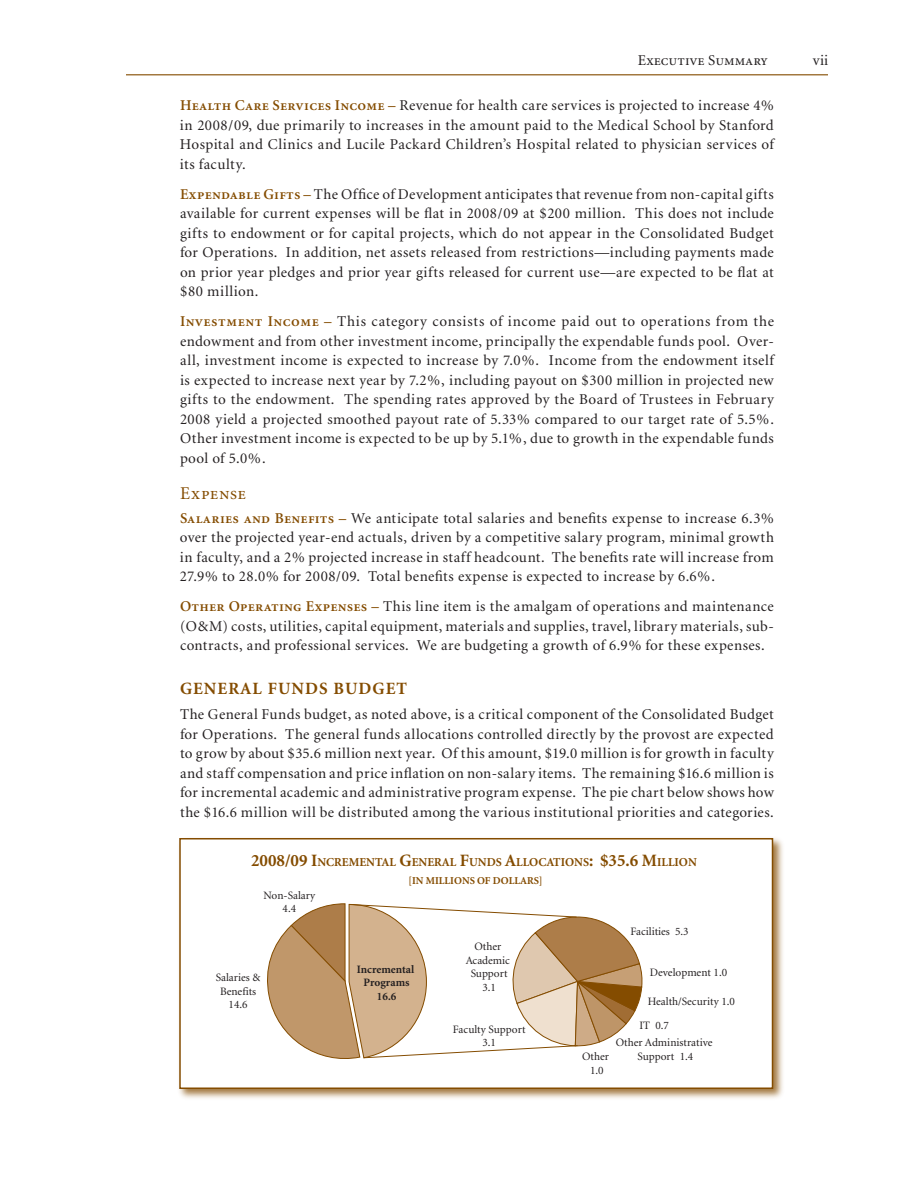
<style>
.page{position:relative;width:918px;height:1188px;background:#fff}
.page>*{position:absolute;margin:0;border:0;box-sizing:border-box;transform-origin:0 0}
.Subhead_2N{font:18px "Minion Regular SC";letter-spacing:.025em;color:#844c00}
.Subhead_1_no_ruleN{font:700 17.25px "Minion";color:#844c00}
.Body_text{font:15px/19.5px "Minion";letter-spacing:.025em;color:#231f20;text-align:justify}
.t1{font:15px "Minion Regular SC";color:#231f20}
.t2{font:700 12.15px "Minion";color:#844c00}
.t3{font:11.25px/13.6px "Minion";color:#231f20;text-align:center}
.t4{font:700 11.25px/13.6px "Minion";color:#231f20;text-align:center}
.t5{font:700 10.5px "Minion";color:#844c00}
.s1{font-family:"Minion Semibold SC";color:#844c00}
.s2{font-size:17.4px}
</style>
<div class="page">
<hr style="left:126px;top:74px;width:702px;height:1px;background:#844c00">
<div style="left:176px;top:835px;width:609px;height:266px;background:#844c00;opacity:.75"></div>
<div style="left:180px;top:839px;width:592px;height:249px;background:#fff"></div>
<div style="left:179px;top:838px;width:594px;height:251px;border:2px solid #844c00"></div>
<svg style="left:267px;top:903px;width:376px;height:156px"></svg>
<p class="t1" style="left:638px;top:53px;width:132px">Executive Summary</p>
<p class="Body_text" style="left:813px;top:51px;width:17px">vii</p>
<p class="Body_text" style="left:180px;top:96px;width:596px"><span class="s1">Health Care Services Income –</span> Revenue for health care services is projected to increase 4% in 2008/09, due primarily to increases in the amount paid to the Medical School by Stanford Hospital and Clinics and Lucile Packard Children’s Hospital related to physician services of its faculty.</p>
<p class="Body_text" style="left:180px;top:185px;width:595px"><span class="s1">Expendable Gifts –</span> The Office of Development anticipates that revenue from non-capital gifts available for current expenses will be flat in 2008/09 at $200 million. This does not include gifts to endowment or for capital projects, which do not appear in the Consolidated Budget for Operations. In addition, net assets released from restrictions—including payments made on prior year pledges and prior year gifts released for current use—are expected to be flat at $80 million.</p>
<p class="Body_text" style="left:180px;top:312px;width:596px"><span class="s1">Investment Income –</span> This category consists of income paid out to operations from the endowment and from other investment income, principally the expendable funds pool. Over&shy;all, investment income is expected to increase by 7.0%. Income from the endowment itself is expected to increase next year by 7.2%, including payout on $300 million in projected new gifts to the endowment. The spending rates approved by the Board of Trustees in February 2008 yield a projected smoothed payout rate of 5.33% compared to our target rate of 5.5%.<br>Other investment income is expected to be up by 5.1%, due to growth in the expendable funds pool of 5.0%.</p>
<p class="Subhead_2N" style="left:180px;top:484px;width:68px">Expense</p>
<p class="Body_text" style="left:180px;top:509px;width:596px"><span class="s1">Salaries and Benefits –</span> We anticipate total salaries and benefits expense to increase 6.3% over the projected year-end actuals, driven by a competitive salary program, minimal growth in faculty, and a 2% projected increase in staff headcount. The benefits rate will increase from 27.9% to 28.0% for 2008/09. Total benefits expense is expected to increase by 6.6%.</p>
<p class="Body_text" style="left:180px;top:597px;width:596px"><span class="s1">Other Operating Expenses –</span> This line item is the amalgam of operations and maintenance (O&amp;M) costs, utilities, capital equipment, materials and supplies, travel, library materials, sub&shy;contracts, and professional services. We are budgeting a growth of 6.9% for these expenses.</p>
<p class="Subhead_1_no_ruleN" style="left:180px;top:679px;width:13px">GENERAL</p>
<p class="Subhead_1_no_ruleN" style="left:268px;top:679px;width:13px">FUN</p>
<p class="Subhead_1_no_ruleN" style="left:305px;top:679px;width:80px">DS BUDGET</p>
<p class="Body_text" style="left:180px;top:705px;width:595px">The General Funds budget, as noted above, is a critical component of the Consolidated Budget for Operations. The general funds allocations controlled directly by the provost are expected to grow by about $35.6 million next year. Of this amount, $19.0 million is for growth in faculty and staff compensation and price inflation on non-salary items. The remaining $16.6 million is for incremental academic and administrative program expense. The pie chart below shows how the $16.6 million will be distributed among the various institutional priorities and categories.</p>
<p class="t2" style="left:251px;top:856px;width:447px"><span class="s2">2008/09 I</span>NCREMENTAL <span class="s2">G</span>ENERAL <span class="s2">F</span>UNDS <span class="s2">A</span>LLOCATIONS<span class="s2">: $35.6 M</span>ILLION</p>
<p class="t5" style="left:408px;top:875px;width:136px">[IN MILLIONS OF DOLLARS]</p>
<p class="t3" style="left:263px;top:889px;width:53px">Non-Salary<br>4.4</p>
<p class="t3" style="left:216px;top:971px;width:46px">Salaries &amp;<br>Benefits<br>14.6</p>
<p class="t4" style="left:357px;top:963px;width:59px">Incremental<br>Programs<br>16.6</p>
<p class="t3" style="left:466px;top:940px;width:46px">Other<br>Academic<br>Support<br>3.1</p>
<p class="t3" style="left:453px;top:1023px;width:74px">Faculty Support<br>3.1</p>
<p class="t3" style="left:630px;top:925px;width:60px">Facilities 5.3</p>
<p class="t3" style="left:650px;top:966px;width:79px">Development 1.0</p>
<p class="t3" style="left:640px;top:990px;width:97px;line-height:23.7px;text-align:left;text-indent:8px">Health/Security 1.0<br>IT 0.7</p>
<p class="t3" style="left:616px;top:1037px;width:98px">Other Administrative<br>Support 1.4</p>
<p class="t3" style="left:582px;top:1050px;width:28px">Other<br>1.0</p>
</div>
